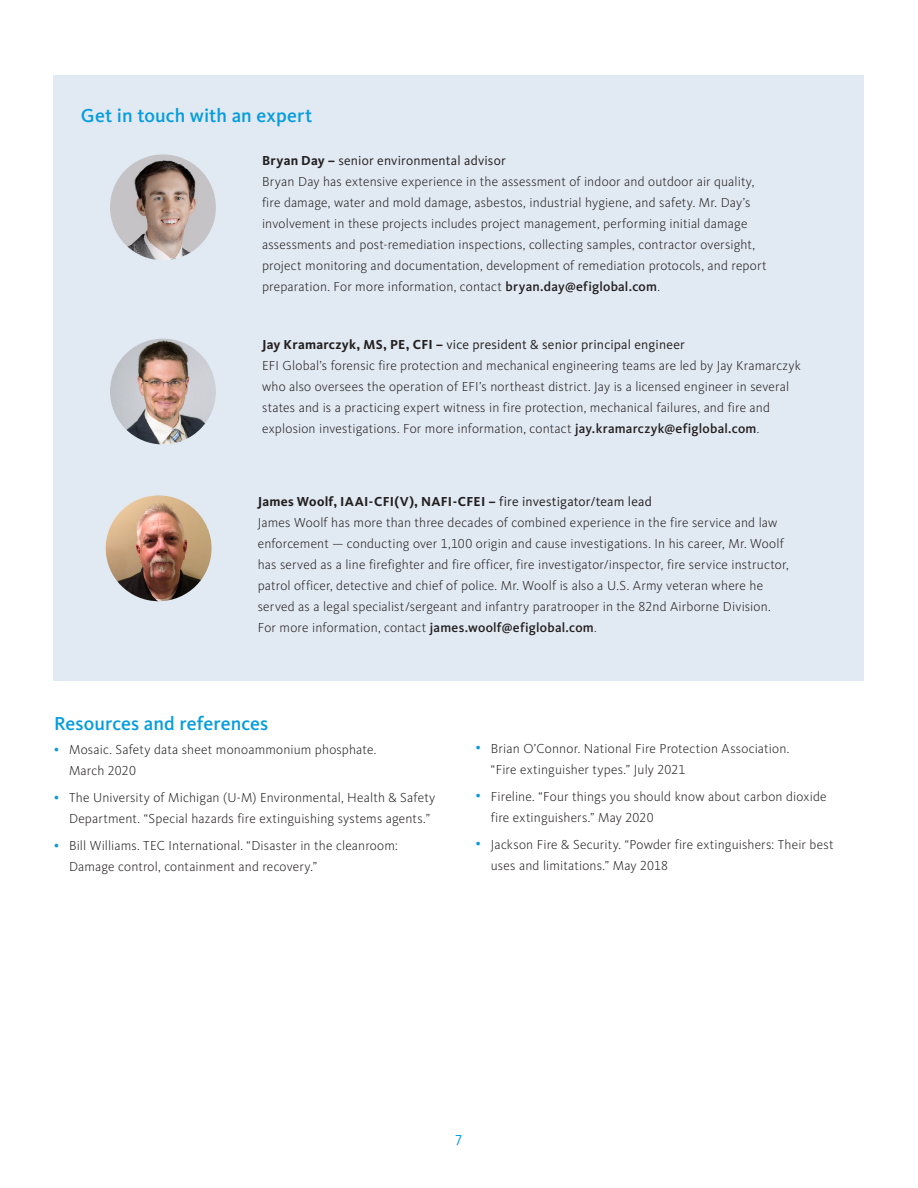
<style>
.page{position:relative;width:918px;height:1188px;background:#fff}
.page>*{position:absolute;margin:0;border:0;box-sizing:border-box;transform-origin:0 0}
.t1{font:500 19.5px "Kievit OT";letter-spacing:.005em;color:#069ddc}
.t2{font:15px "Kievit OT";color:#069ddc}
.Body{font:300 13.5px/21px "Kievit OT";letter-spacing:.01em;color:#231f20}
.t3{font:13.5px "Kievit OT";letter-spacing:.015em;color:#231f20}
.t4{font:700 13.5px "Kievit OT";letter-spacing:.02em;color:#231f20}
.s1{font-weight:700}
.s2{font-weight:500}
.s3{font-weight:400}
.s4{font-weight:500;font-size:12px;color:#069ddc}
</style>
<div class="page">
<div style="left:54px;top:75px;width:810px;height:605px;background:#e1e9f2"></div>
<img style="left:110px;top:339px;width:106px;height:105px;border-radius:53px">
<img style="left:110px;top:154px;width:106px;height:106px;border-radius:53px">
<img style="left:106px;top:495px;width:106px;height:106px;border-radius:53px">
<h2 class="t1" style="left:81px;top:103px;width:233px">Get in touch with an expert</h2>
<h3 class="t3" style="left:262px;top:152px;width:245px"><span class="s1">Bryan Day –</span> senior environmental advisor</h3>
<p class="Body" style="left:262px;top:171px;width:506px">Bryan Day has extensive experience in the assessment of indoor and outdoor air quality, fire damage, water and mold damage, asbestos, industrial hygiene, and safety. Mr. Day’s involvement in these projects includes project management, performing initial damage assessments and post-remediation inspections, collecting samples, contractor oversight, project monitoring and documentation, development of remediation protocols, and report preparation. For more information, contact <span class="s2">bryan.day@efiglobal.com</span>.</p>
<h3 class="t3" style="left:262px;top:336px;width:424px"><span class="s1">Jay Kramarczyk, MS, PE, CFI –</span> vice president &amp; senior principal engineer</h3>
<p class="Body" style="left:262px;top:355px;width:540px">EFI Global’s forensic fire protection and mechanical engineering teams are led by Jay Kramarczyk who also oversees the operation of EFI’s northeast district. Jay is a licensed engineer in several states and is a practicing expert witness in fire protection, mechanical failures, and fire and explosion investigations. For more information, contact <span class="s2">jay.kramarczyk@efiglobal.com</span>.</p>
<h3 class="t4" style="left:258px;top:493px;width:396px">James Woolf, IAAI-CFI(V), NAFI-CFEI – <span class="s3">fire investigator/team lead</span></h3>
<p class="Body" style="left:258px;top:512px;width:533px">James Woolf has more than three decades of combined experience in the fire service and law enforcement — conducting over 1,100 origin and cause investigations. In his career, Mr. Woolf has served as a line firefighter and fire officer, fire investigator/inspector, fire service instructor, patrol officer, detective and chief of police. Mr. Woolf is also a U.S. Army veteran where he served as a legal specialist/sergeant and infantry paratrooper in the 82nd Airborne Division.<br>For more information, contact <span class="s2">james.woolf@efiglobal.com</span>.</p>
<h2 class="t1" style="left:54px;top:712px;width:216px">Resources and references</h2>
<p class="Body" style="left:69px;top:739px;width:309px;text-indent:-15px"><span class="s4">•</span> Mosaic. Safety data sheet monoammonium phosphate.<br>March 2020</p>
<p class="Body" style="left:69px;top:787px;width:368px;text-indent:-15px"><span class="s4">•</span> The University of Michigan (U-M) Environmental, Health &amp; Safety<br>Department. “Special hazards fire extinguishing systems agents.”</p>
<p class="Body" style="left:69px;top:835px;width:330px;text-indent:-15px"><span class="s4">•</span> Bill Williams. TEC International. “Disaster in the cleanroom:<br>Damage control, containment and recovery.”</p>
<p class="Body" style="left:491px;top:738px;width:300px;text-indent:-15px"><span class="s4">•</span> Brian O’Connor. National Fire Protection Association. “Fire extinguisher types.” July 2021</p>
<p class="Body" style="left:491px;top:786px;width:337px;text-indent:-15px"><span class="s4">•</span> Fireline. “Four things you should know about carbon dioxide fire extinguishers.” May 2020</p>
<p class="Body" style="left:491px;top:834px;width:344px;text-indent:-15px"><span class="s4">•</span> Jackson Fire &amp; Security. “Powder fire extinguishers: Their best uses and limitations.” May 2018</p>
<p class="t2" style="left:456px;top:1131px;width:8px">7</p>
</div>
